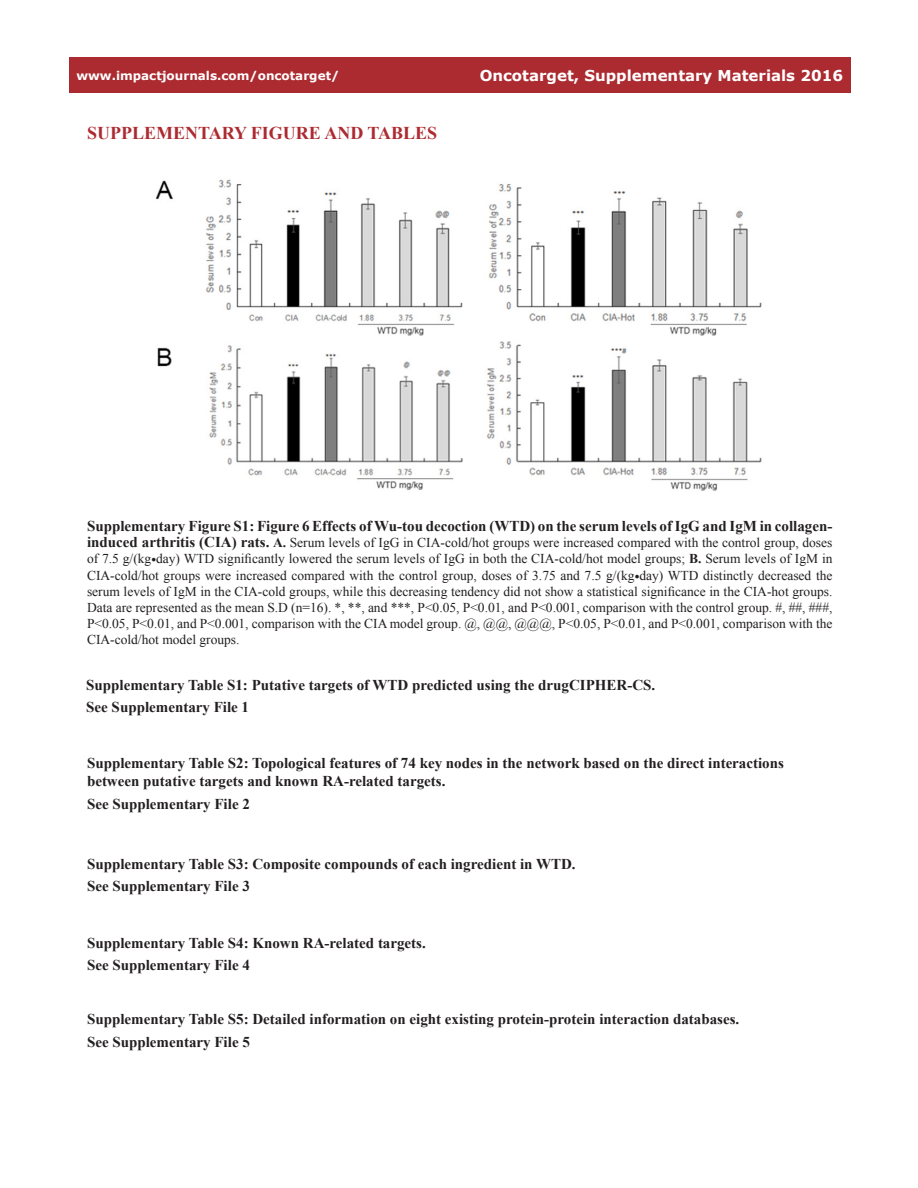
<style>
.page{position:relative;width:918px;height:1188px;background:#fff}
.page>*{position:absolute;margin:0;border:0;box-sizing:border-box;transform-origin:0 0}
.Heading{font:700 18px "Times New Roman";color:#ac2b31}
.Table_head{font:700 15px/18px "Times New Roman";color:#231f20}
.t1{font:700 15px "Verdana";color:#fff}
.t2{font:13.5px/16.2px "Times New Roman";color:#231f20;text-align:justify}
.t3{font:700 12px "Verdana";color:#fff}
.s1{font-weight:700;font-size:15px}
.s2{font-weight:700}
.s3{font-family:"STIX General"}
</style>
<div class="page">
<div style="left:69px;top:57px;width:781px;height:36px;background:#ac2b31"></div>
<img style="left:155px;top:179px;width:607px;height:312px">
<p class="t3" style="left:76px;top:67px;width:264px">www.impactjournals.com/oncotarget/</p>
<p class="t1" style="left:480px;top:66px;width:365px">Oncotarget, Supplementary Materials 2016</p>
<p class="Heading" style="left:87px;top:120px;width:352px">SUPPLEMENTARY FIGURE AND TABLES</p>
<p class="Table_head" style="left:87px;top:517px;width:747px">Supplementary Figure S1: Figure 6 Effects of Wu-tou decoction (WTD) on the serum levels of IgG and IgM in collagen-</p>
<p class="t2" style="left:87px;top:534px;width:747px"><span class="s1">induced arthritis (CIA) rats.</span> <span class="s2">A.</span> Serum levels of IgG in CIA-cold/hot groups were increased compared with the control group, doses of 7.5 g/(kg<span class="s3">∙</span>day) WTD significantly lowered the serum levels of IgG in both the CIA-cold/hot model groups; <span class="s2">B.</span> Serum levels of IgM in CIA-cold/hot groups were increased compared with the control group, doses of 3.75 and 7.5 g/(kg<span class="s3">∙</span>day) WTD distinctly decreased the serum levels of IgM in the CIA-cold groups, while this decreasing tendency did not show a statistical significance in the CIA-hot groups.<br>Data are represented as the mean S.D (n=16). *, **, and ***, P&lt;0.05, P&lt;0.01, and P&lt;0.001, comparison with the control group. #, ##, ###, P&lt;0.05, P&lt;0.01, and P&lt;0.001, comparison with the CIA model group. @, @@, @@@, P&lt;0.05, P&lt;0.01, and P&lt;0.001, comparison with the CIA-cold/hot model groups.</p>
<p class="Table_head" style="left:86px;top:676px;width:571px">Supplementary Table S1: Putative targets of WTD predicted using the drugCIPHER-CS.</p>
<p class="Table_head" style="left:86px;top:698px;width:164px">See Supplementary File 1</p>
<p class="Table_head" style="left:87px;top:754px;width:698px">Supplementary Table S2: Topological features of 74 key nodes in the network based on the direct interactions between putative targets and known RA-related targets.</p>
<p class="Table_head" style="left:87px;top:795px;width:164px">See Supplementary File 2</p>
<p class="Table_head" style="left:87px;top:855px;width:490px">Supplementary Table S3: Composite compounds of each ingredient in WTD.</p>
<p class="Table_head" style="left:87px;top:877px;width:164px">See Supplementary File 3</p>
<p class="Table_head" style="left:87px;top:933px;width:340px">Supplementary Table S4: Known RA-related targets.</p>
<p class="Table_head" style="left:87px;top:956px;width:164px">See Supplementary File 4</p>
<p class="Table_head" style="left:87px;top:1010px;width:654px">Supplementary Table S5: Detailed information on eight existing protein-protein interaction databases.</p>
<p class="Table_head" style="left:87px;top:1032px;width:164px">See Supplementary File 5</p>
</div>
